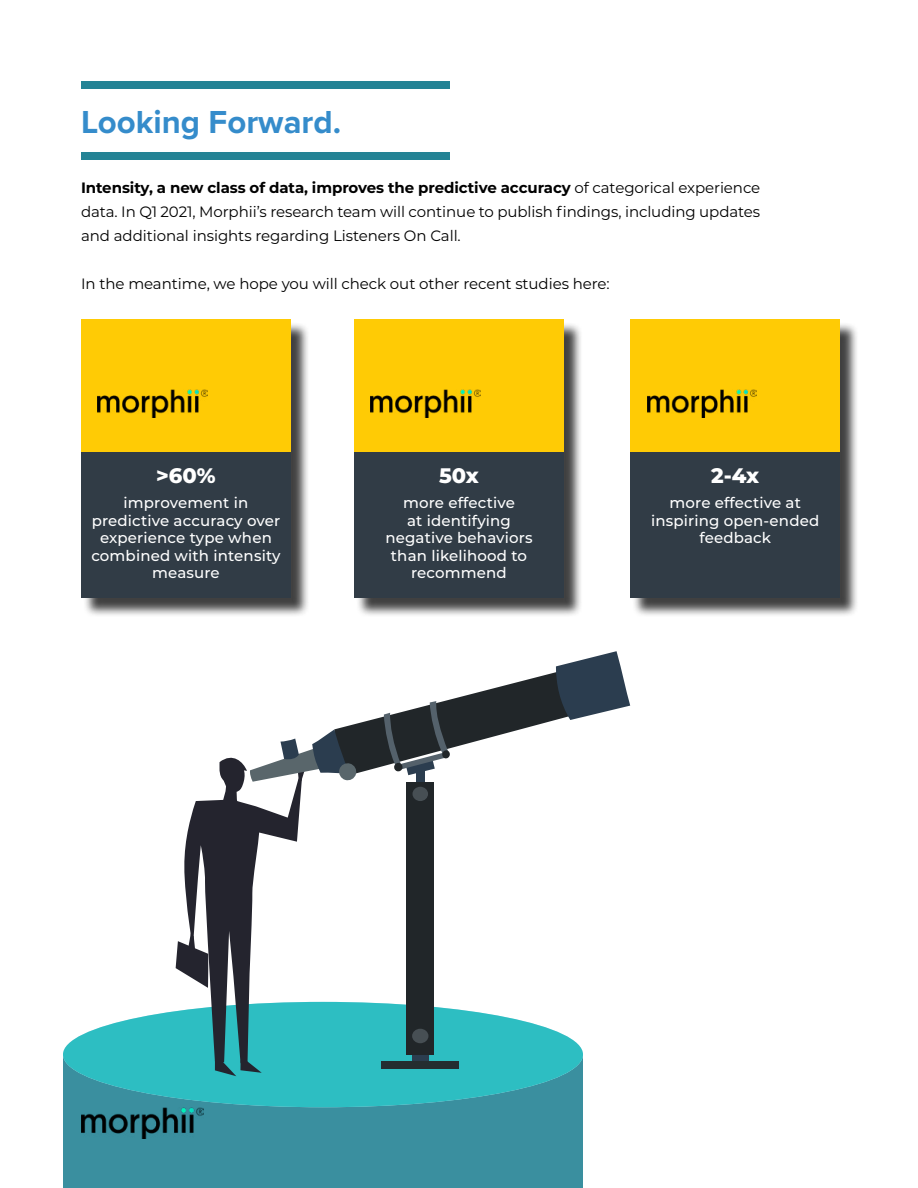
<style>
.page{position:relative;width:918px;height:1188px;background:#fff}
.page>*{position:absolute;margin:0;border:0;box-sizing:border-box;transform-origin:0 0}
.t1{font:700 33px "Proxima Nova";color:#358ccb}
.t2{font:800 21px "Montserrat";letter-spacing:-.005em;color:#fff}
.t3{font:15px/24px "Montserrat";letter-spacing:-.005em;color:#000;text-align:justify}
.t4{font:500 15px/17.4px "Montserrat";letter-spacing:.01em;color:#fff;text-align:center}
.s1{font-weight:700}
</style>
<div class="page">
<div style="left:81px;top:152px;width:368px;height:7px;background:#248395"></div>
<div style="left:81px;top:81px;width:368px;height:7px;background:#248395"></div>
<div style="left:63px;top:1055px;width:520px;height:133px;background:#3a8f9f"></div>
<div style="left:63px;top:1002px;width:520px;height:105px;background:#2dbec2;border-radius:50%"></div>
<svg style="left:176px;top:651px;width:454px;height:425px"></svg>
<div style="left:356px;top:322px;width:227px;height:295px;background:#000;opacity:.75"></div>
<div style="left:354px;top:320px;width:210px;height:133px;background:#ffcb05"></div>
<div style="left:354px;top:453px;width:210px;height:145px;background:#313c46"></div>
<img style="left:371px;top:390px;width:109px;height:27px">
<div style="left:83px;top:322px;width:227px;height:295px;background:#000;opacity:.75"></div>
<div style="left:81px;top:320px;width:210px;height:133px;background:#ffcb05"></div>
<div style="left:81px;top:453px;width:210px;height:145px;background:#313c46"></div>
<img style="left:98px;top:390px;width:109px;height:27px">
<div style="left:632px;top:322px;width:227px;height:295px;background:#000;opacity:.75"></div>
<div style="left:630px;top:320px;width:210px;height:133px;background:#ffcb05"></div>
<div style="left:630px;top:453px;width:210px;height:145px;background:#313c46"></div>
<img style="left:647px;top:390px;width:109px;height:27px">
<h1 class="t1" style="left:81px;top:98px;width:262px">Looking Forward.</h1>
<p class="t3" style="left:81px;top:175px;width:681px"><span class="s1">Intensity, a new class of data, improves the predictive accuracy</span> of categorical experience data. In Q1 2021, Morphii’s research team will continue to publish findings, including updates and additional insights regarding Listeners On Call.</p>
<p class="t3" style="left:81px;top:271px;width:530px">In the meantime, we hope you will check out other recent studies here:</p>
<h2 class="t2" style="left:156px;top:460px;width:61px">&gt;60%</h2>
<p class="t4" style="left:91px;top:494px;width:191px">improvement in predictive accuracy over experience type when combined with intensity measure</p>
<h2 class="t2" style="left:439px;top:460px;width:41px">50x</h2>
<p class="t4" style="left:385px;top:494px;width:149px">more effective<br>at identifying negative behaviors than likelihood to recommend</p>
<h2 class="t2" style="left:711px;top:460px;width:50px">2-4x</h2>
<p class="t4" style="left:651px;top:494px;width:170px">more effective at inspiring open-ended feedback</p>
</div>
